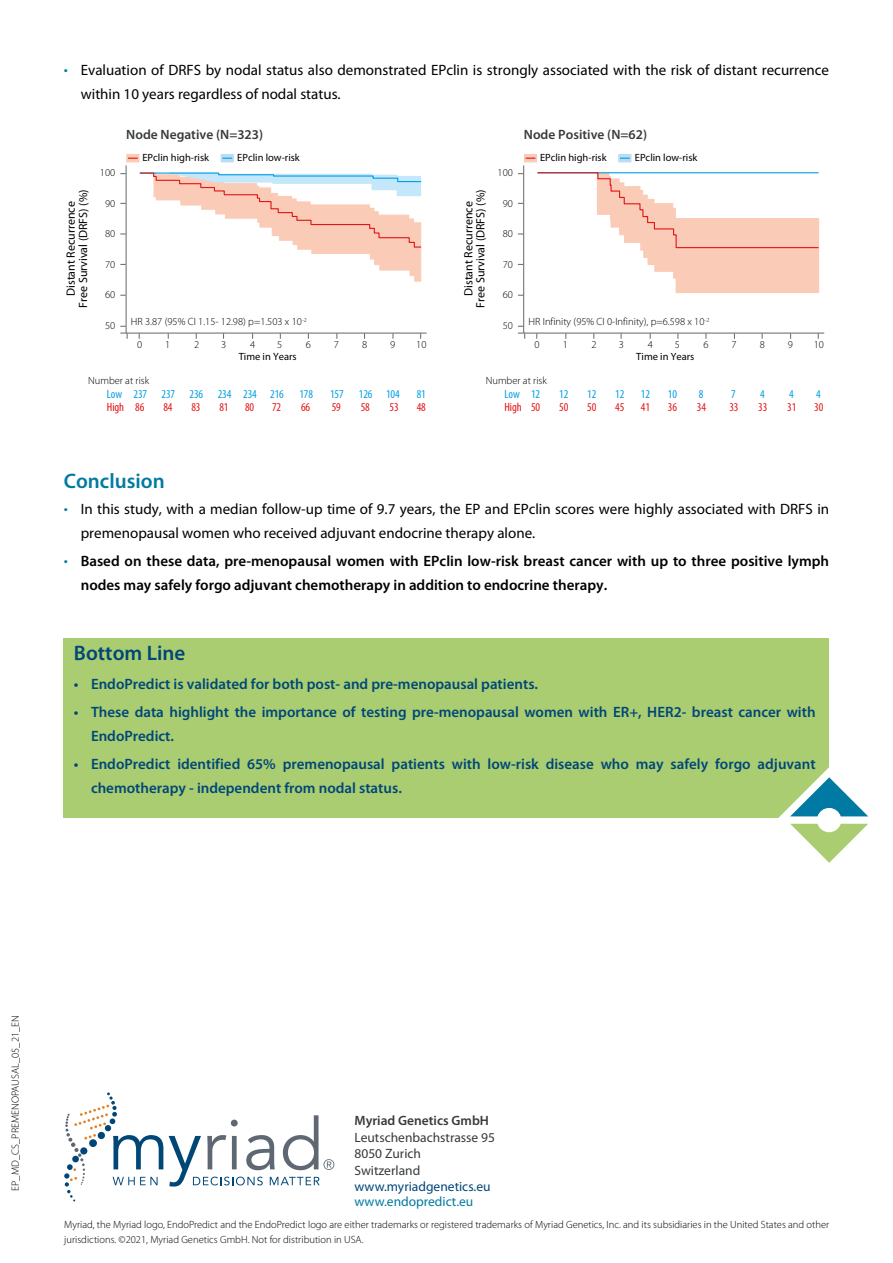
<style>
.page{position:relative;width:893px;height:1263px;background:#fff}
.page>*{position:absolute;margin:0;border:0;box-sizing:border-box;transform-origin:0 0}
.t1{font:600 21px "Myriad Pro";color:#007aa3}
.t2{font:600 21px "Myriad Pro";color:#004778}
.t3{font:15px/24px "Myriad Pro";color:#000}
.t4{font:600 15px/24px "Myriad Pro";color:#004778}
.t5{font:600 15px/24px "Myriad Pro";color:#000}
.t6{font:600 13.5px "Myriad Pro";color:#373a3b}
.t7{font:13.5px/16.5px "Myriad Pro";color:#373a3b}
.t8{font:13.5px "Myriad Pro";color:#004778}
.t9{font:13.5px "Myriad Pro";color:#007aa3}
.t10{font:12px/12.1px "Myriad Pro";color:#000;text-align:center}
.t11{font:condensed 12px "Myriad Pro";letter-spacing:-.01em;color:#009fe3}
.t12{font:condensed 12px "Myriad Pro";letter-spacing:-.01em;color:#e41515}
.t13{font:300 10.5px/15px "Myriad Pro";color:#000}
.t14{font:10.5px "Myriad Pro";color:#000}
.s1{font-weight:300;font-size:16.65px;color:#007aa3}
</style>
<div class="page">
<svg style="left:64px;top:1092px;width:99px;height:109px"></svg>
<svg style="left:169px;top:1115px;width:165px;height:71px"></svg>
<svg style="left:523px;top:165px;width:302px;height:169px"></svg>
<svg style="left:518px;top:333px;width:7px;height:6px"></svg>
<svg style="left:524px;top:154px;width:13px;height:8px"></svg>
<svg style="left:618px;top:154px;width:13px;height:8px"></svg>
<svg style="left:536px;top:172px;width:284px;height:122px"></svg>
<svg style="left:125px;top:165px;width:302px;height:169px"></svg>
<svg style="left:120px;top:333px;width:8px;height:6px"></svg>
<svg style="left:126px;top:154px;width:13px;height:8px"></svg>
<svg style="left:221px;top:154px;width:13px;height:8px"></svg>
<svg style="left:138px;top:172px;width:284px;height:110px"></svg>
<div style="left:64px;top:638px;width:765px;height:179px;background:#aacd71"></div>
<svg style="left:757px;top:767px;width:111px;height:96px"></svg>
<h2 class="t3" style="left:81px;top:58px;width:750px;text-indent:-17px"><span class="s1">•</span> Evaluation of DRFS by nodal status also demonstrated EPclin is strongly associated with the risk of distant recurrence within 10 years regardless of nodal status.</h2>
<p class="t6" style="left:126px;top:127px;width:138px">Node Negative (N=323)</p>
<p class="t6" style="left:524px;top:127px;width:125px">Node Positive (N=62)</p>
<p class="t14" style="left:142px;top:152px;width:68px">EPclin high-risk</p>
<p class="t14" style="left:237px;top:152px;width:64px">EPclin low-risk</p>
<p class="t14" style="left:540px;top:152px;width:68px">EPclin high-risk</p>
<p class="t14" style="left:635px;top:152px;width:64px">EPclin low-risk</p>
<p class="t10" style="left:65px;top:308px;width:120px;rotate:-90deg">Distant Recurrence<br>Free Survival (DRFS) (%)</p>
<p class="t13" style="left:100px;top:166px;width:17px">100</p>
<p class="t13" style="left:105px;top:196px;width:12px">90</p>
<p class="t13" style="left:105px;top:226px;width:12px">80</p>
<p class="t13" style="left:105px;top:257px;width:12px">70</p>
<p class="t13" style="left:105px;top:287px;width:12px">60</p>
<p class="t13" style="left:105px;top:318px;width:12px">50</p>
<p class="t13" style="left:131px;top:314px;width:177px">HR 3.87 (95% CI 1.15- 12.98) p=1.503 x 10<sup>-2</sup></p>
<p class="t10" style="left:463px;top:308px;width:120px;rotate:-90deg">Distant Recurrence<br>Free Survival (DRFS) (%)</p>
<p class="t13" style="left:498px;top:166px;width:17px">100</p>
<p class="t13" style="left:503px;top:196px;width:12px">90</p>
<p class="t13" style="left:503px;top:226px;width:12px">80</p>
<p class="t13" style="left:503px;top:257px;width:12px">70</p>
<p class="t13" style="left:503px;top:287px;width:12px">60</p>
<p class="t13" style="left:503px;top:318px;width:12px">50</p>
<p class="t13" style="left:529px;top:314px;width:182px">HR Infinity (95% CI 0-Infinity), p=6.598 x 10<sup>-2</sup></p>
<p class="t13" style="left:137px;top:337px;width:7px">0</p>
<p class="t13" style="left:165px;top:337px;width:7px">1</p>
<p class="t13" style="left:194px;top:337px;width:7px">2</p>
<p class="t13" style="left:221px;top:337px;width:7px">3</p>
<p class="t13" style="left:250px;top:337px;width:7px">4</p>
<p class="t13" style="left:277px;top:337px;width:7px">5</p>
<p class="t13" style="left:306px;top:337px;width:7px">6</p>
<p class="t13" style="left:334px;top:337px;width:7px">7</p>
<p class="t13" style="left:362px;top:337px;width:7px">8</p>
<p class="t13" style="left:390px;top:337px;width:7px">9</p>
<p class="t13" style="left:416px;top:337px;width:12px">10</p>
<p class="t13" style="left:535px;top:337px;width:7px">0</p>
<p class="t13" style="left:563px;top:337px;width:7px">1</p>
<p class="t13" style="left:592px;top:337px;width:7px">2</p>
<p class="t13" style="left:619px;top:337px;width:7px">3</p>
<p class="t13" style="left:648px;top:337px;width:7px">4</p>
<p class="t13" style="left:675px;top:337px;width:7px">5</p>
<p class="t13" style="left:703px;top:337px;width:7px">6</p>
<p class="t13" style="left:731px;top:337px;width:7px">7</p>
<p class="t13" style="left:760px;top:337px;width:7px">8</p>
<p class="t13" style="left:788px;top:337px;width:7px">9</p>
<p class="t13" style="left:814px;top:337px;width:12px">10</p>
<p class="t14" style="left:239px;top:351px;width:60px">Time in Years</p>
<p class="t14" style="left:636px;top:351px;width:60px">Time in Years</p>
<p class="t13" style="left:88px;top:373px;width:63px">Number at risk</p>
<p class="t11" style="left:107px;top:387px;width:17px">Low</p>
<p class="t12" style="left:107px;top:401px;width:19px">High</p>
<p class="t11" style="left:134px;top:387px;width:15px">237</p>
<p class="t12" style="left:135px;top:401px;width:11px">86</p>
<p class="t11" style="left:162px;top:387px;width:15px">237</p>
<p class="t12" style="left:163px;top:401px;width:11px">84</p>
<p class="t11" style="left:190px;top:387px;width:15px">236</p>
<p class="t12" style="left:191px;top:401px;width:11px">83</p>
<p class="t11" style="left:218px;top:387px;width:15px">234</p>
<p class="t12" style="left:219px;top:401px;width:11px">81</p>
<p class="t11" style="left:243px;top:387px;width:15px">234</p>
<p class="t12" style="left:245px;top:401px;width:11px">80</p>
<p class="t11" style="left:270px;top:387px;width:15px">216</p>
<p class="t12" style="left:272px;top:401px;width:11px">72</p>
<p class="t11" style="left:299px;top:387px;width:15px">178</p>
<p class="t12" style="left:301px;top:401px;width:11px">66</p>
<p class="t11" style="left:330px;top:387px;width:15px">157</p>
<p class="t12" style="left:332px;top:401px;width:11px">59</p>
<p class="t11" style="left:359px;top:387px;width:15px">126</p>
<p class="t12" style="left:361px;top:401px;width:11px">58</p>
<p class="t11" style="left:386px;top:387px;width:15px">104</p>
<p class="t12" style="left:390px;top:401px;width:11px">53</p>
<p class="t11" style="left:417px;top:387px;width:11px">81</p>
<p class="t12" style="left:417px;top:401px;width:11px">48</p>
<p class="t13" style="left:486px;top:373px;width:63px">Number at risk</p>
<p class="t11" style="left:505px;top:387px;width:17px">Low</p>
<p class="t12" style="left:505px;top:401px;width:19px">High</p>
<p class="t11" style="left:531px;top:387px;width:11px">12</p>
<p class="t12" style="left:531px;top:401px;width:11px">50</p>
<p class="t11" style="left:559px;top:387px;width:11px">12</p>
<p class="t12" style="left:559px;top:401px;width:11px">50</p>
<p class="t11" style="left:587px;top:387px;width:11px">12</p>
<p class="t12" style="left:587px;top:401px;width:11px">50</p>
<p class="t11" style="left:615px;top:387px;width:11px">12</p>
<p class="t12" style="left:615px;top:401px;width:11px">45</p>
<p class="t11" style="left:641px;top:387px;width:11px">12</p>
<p class="t12" style="left:641px;top:401px;width:11px">41</p>
<p class="t11" style="left:668px;top:387px;width:11px">10</p>
<p class="t12" style="left:668px;top:401px;width:11px">36</p>
<p class="t11" style="left:699px;top:387px;width:6px">8</p>
<p class="t12" style="left:697px;top:401px;width:11px">34</p>
<p class="t11" style="left:731px;top:387px;width:6px">7</p>
<p class="t12" style="left:729px;top:401px;width:11px">33</p>
<p class="t11" style="left:760px;top:387px;width:6px">4</p>
<p class="t12" style="left:758px;top:401px;width:11px">33</p>
<p class="t11" style="left:789px;top:387px;width:6px">4</p>
<p class="t12" style="left:787px;top:401px;width:11px">31</p>
<p class="t11" style="left:816px;top:387px;width:6px">4</p>
<p class="t12" style="left:814px;top:401px;width:11px">30</p>
<h1 class="t1" style="left:64px;top:469px;width:102px">Conclusion</h1>
<h2 class="t3" style="left:81px;top:497px;width:750px;text-indent:-17px"><span class="s1">•</span> In this study, with a median follow-up time of 9.7 years, the EP and EPclin scores were highly associated with DRFS in premenopausal women who received adjuvant endocrine therapy alone.</h2>
<h2 class="t5" style="left:81px;top:549px;width:750px;text-indent:-17px"><span class="s1">•</span> Based on these data, pre-menopausal women with EPclin low-risk breast cancer with up to three positive lymph nodes may safely forgo adjuvant chemotherapy in addition to endocrine therapy.</h2>
<h1 class="t2" style="left:74px;top:642px;width:113px">Bottom Line</h1>
<h2 class="t4" style="left:74px;top:672px;width:466px">• EndoPredict is validated for both post- and pre-menopausal patients.</h2>
<h2 class="t4" style="left:91px;top:700px;width:726px;text-indent:-17px">• These data highlight the importance of testing pre-menopausal women with ER+, HER2- breast cancer with<br>EndoPredict.</h2>
<h2 class="t4" style="left:91px;top:752px;width:726px;text-indent:-17px">• EndoPredict identified 65% premenopausal patients with low-risk disease who may safely forgo adjuvant chemotherapy - independent from nodal status.</h2>
<p class="t13" style="left:8px;top:1191px;width:177px;rotate:-90deg">EP_MD_CS_PREMENOPAUSAL_05_21_EN</p>
<p class="t6" style="left:354px;top:1113px;width:136px">Myriad Genetics GmbH</p>
<p class="t7" style="left:354px;top:1129px;width:142px">Leutschenbachstrasse 95<br>8050 Zurich<br>Switzerland</p>
<p class="t8" style="left:354px;top:1179px;width:138px">www.myriadgenetics.eu</p>
<p class="t9" style="left:354px;top:1194px;width:120px">www.endopredict.eu</p>
<p class="t13" style="left:64px;top:1217px;width:766px">Myriad, the Myriad logo, EndoPredict and the EndoPredict logo are either trademarks or registered trademarks of Myriad Genetics, Inc. and its subsidiaries in the United States and other jurisdictions. ©2021, Myriad Genetics GmbH. Not for distribution in USA.</p>
</div>
